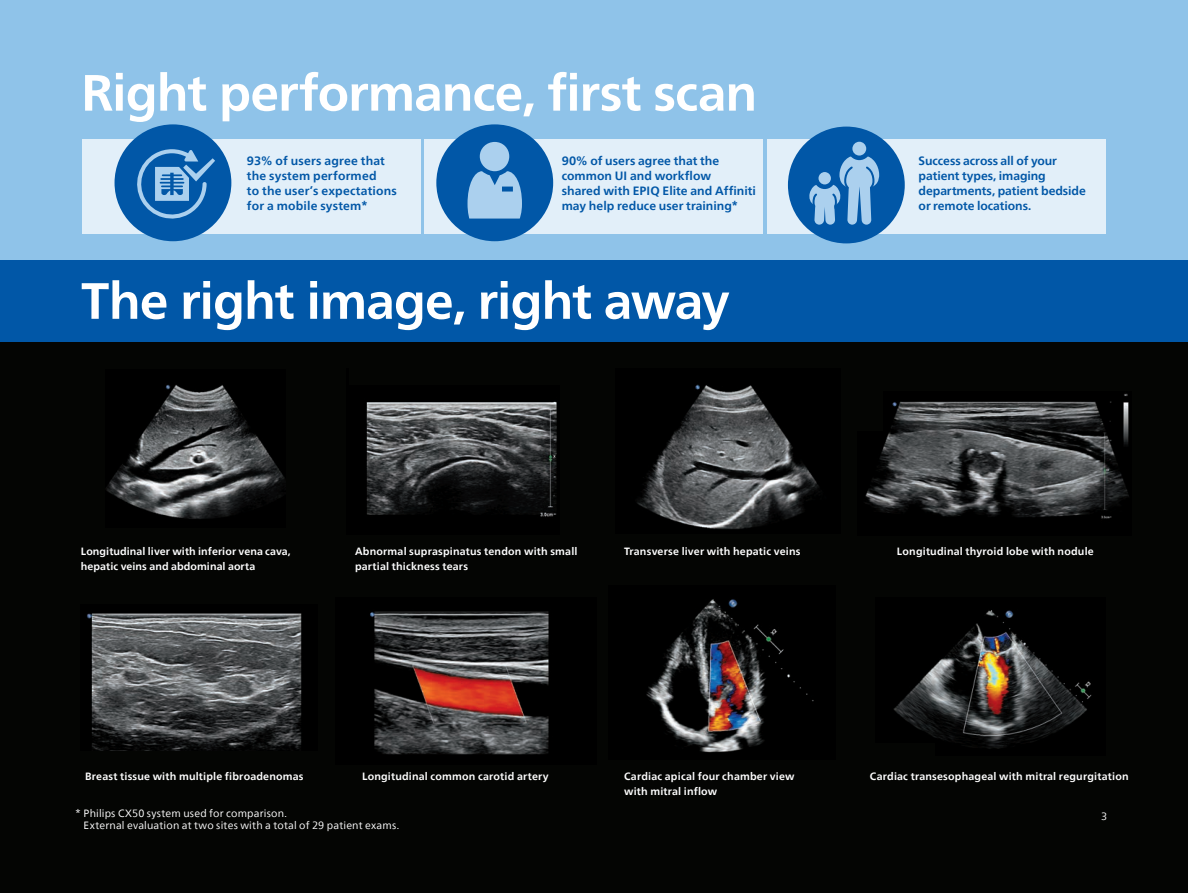
<style>
.page{position:relative;width:1188px;height:893px;background:#fff}
.page>*{position:absolute;margin:0;border:0;box-sizing:border-box;transform-origin:0 0}
._05_Headline_mid{font:700 51px "Neue Frutiger World";letter-spacing:-.02em;color:#fff}
._01_Body_Copy{font:700 12px/15px "Neue Frutiger World";letter-spacing:.005em;color:#0157a7}
._01_Body_Copy-2{font:700 10.5px/15px "Neue Frutiger World";letter-spacing:.02em;color:#fff}
._01_Body_Copy-3{font:10.5px/12px "Neue Frutiger World";letter-spacing:.015em;color:#fff}
</style>
<div class="page">
<div style="left:0;top:0;width:1188px;height:374px;background:#8fc3e9"></div>
<div style="left:0;top:260px;width:1188px;height:82px;background:#0157a7"></div>
<div style="left:0;top:342px;width:1188px;height:551px;background:#040503"></div>
<img style="left:865px;top:393px;width:264px;height:126px">
<img style="left:106px;top:385px;width:179px;height:134px">
<img style="left:637px;top:384px;width:182px;height:145px">
<img style="left:87px;top:613px;width:215px;height:138px">
<img style="left:370px;top:611px;width:179px;height:144px">
<img style="left:894px;top:610px;width:198px;height:139px">
<img style="left:646px;top:599px;width:168px;height:154px">
<div style="left:425px;top:139px;width:338px;height:94px;background:#e2eff9"></div>
<div style="left:767px;top:139px;width:339px;height:94px;background:#e2eff9"></div>
<div style="left:82px;top:139px;width:339px;height:94px;background:#e2eff9"></div>
<div style="left:115px;top:124px;width:116px;height:117px;background:#0157a7;border-radius:50%"></div>
<div style="left:788px;top:127px;width:117px;height:116px;background:#0157a7;border-radius:50%"></div>
<svg style="left:137px;top:149px;width:78px;height:70px"></svg>
<div style="left:436px;top:124px;width:117px;height:117px;background:#0157a7;border-radius:50%"></div>
<div style="left:480px;top:142px;width:29px;height:29px;background:#abd0ee;border-radius:50%"></div>
<svg style="left:468px;top:171px;width:54px;height:48px;background:#8fbce2"></svg>
<img style="left:366px;top:401px;width:191px;height:116px">
<div style="left:851px;top:361px;width:32px;height:70px;background:#040503"></div>
<div style="left:871px;top:743px;width:64px;height:16px;background:#040503"></div>
<svg style="left:809px;top:137px;width:70px;height:88px"></svg>
<p class="_05_Headline_mid" style="left:81px;top:48px;width:678px">Right performance, first scan</p>
<p class="_01_Body_Copy" style="left:247px;top:153px;width:152px">93% of users agree that the system performed<br>to the user’s expectations for a mobile system*</p>
<p class="_01_Body_Copy" style="left:562px;top:153px;width:196px">90% of users agree that the common UI and workflow<br>shared with EPIQ Elite and Affiniti may help reduce user training*</p>
<p class="_01_Body_Copy" style="left:919px;top:153px;width:169px">Success across all of your patient types, imaging departments, patient bedside or remote locations.</p>
<p class="_05_Headline_mid" style="left:81px;top:256px;width:651px">The right image, right away</p>
<p class="_01_Body_Copy-2" style="left:81px;top:544px;width:211px">Longitudinal liver with inferior vena cava, hepatic veins and abdominal aorta</p>
<p class="_01_Body_Copy-2" style="left:355px;top:544px;width:224px">Abnormal supraspinatus tendon with small partial thickness tears</p>
<p class="_01_Body_Copy-2" style="left:624px;top:544px;width:178px">Transverse liver with hepatic veins</p>
<p class="_01_Body_Copy-2" style="left:897px;top:544px;width:198px">Longitudinal thyroid lobe with nodule</p>
<p class="_01_Body_Copy-2" style="left:85px;top:769px;width:220px">Breast tissue with multiple fibroadenomas</p>
<p class="_01_Body_Copy-2" style="left:362px;top:769px;width:188px">Longitudinal common carotid artery</p>
<p class="_01_Body_Copy-2" style="left:624px;top:769px;width:172px">Cardiac apical four chamber view</p>
<p class="_01_Body_Copy-2" style="left:624px;top:784px;width:95px">with mitral inflow</p>
<p class="_01_Body_Copy-3" style="left:84px;top:807px;width:317px;text-indent:-8px">* Philips CX50 system used for comparison.<br>External evaluation at two sites with a total of 29 patient exams.</p>
<p class="_01_Body_Copy-2" style="left:870px;top:769px;width:260px">Cardiac transesophageal with mitral regurgitation</p>
<p class="_01_Body_Copy-3" style="left:1101px;top:811px;width:8px">3</p>
</div>
